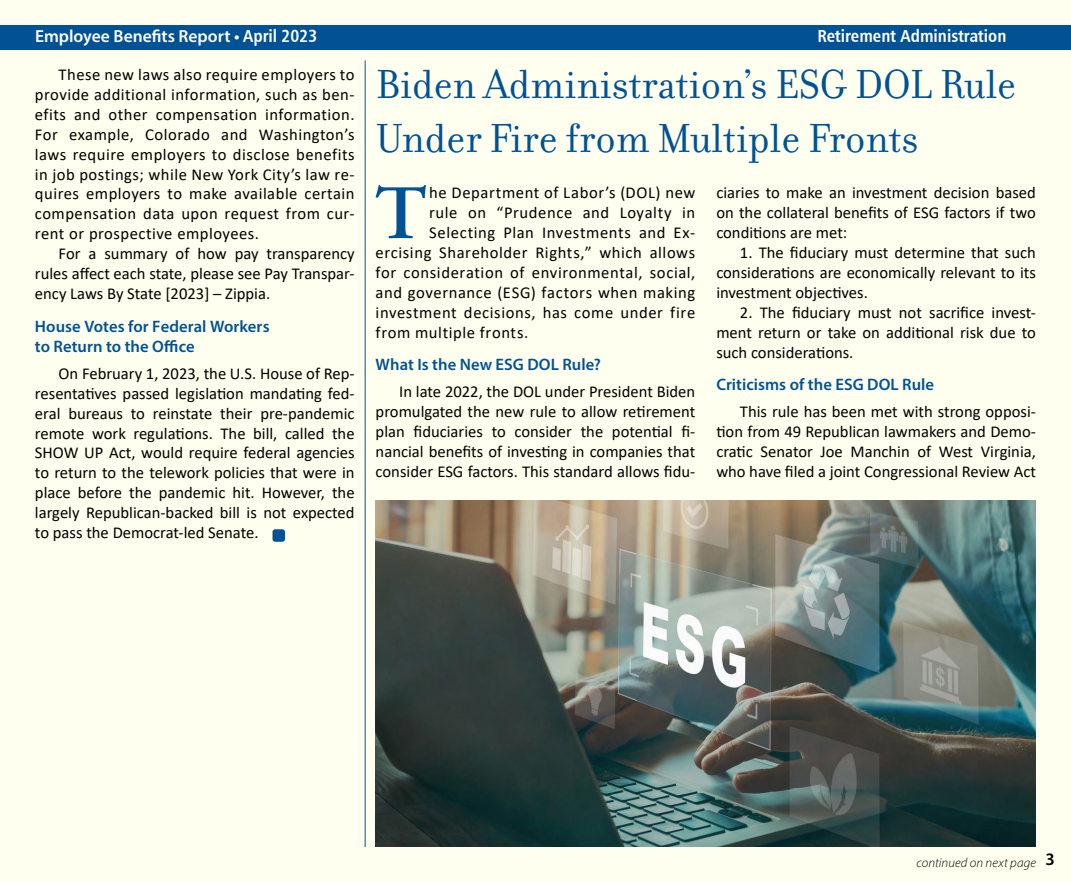
<style>
.page{position:relative;width:1071px;height:882px;background:#fff}
.page>*{position:absolute;margin:0;border:0;box-sizing:border-box;transform-origin:0 0}
.t1{font:600 76.83px "Adobe Garamond Pro";color:#005295}
.t2{font:43.75px/54.2px "Filosofia OT";color:#005295}
.t3{font:600 17.5px "Myriad Pro";color:#fff}
.t4{font:17.5px "Humanist 777 BT Bold Condensed B";color:#fff}
.t5{font:600 17.5px "Myriad Pro";color:#000}
.t6{font:16.62px/19.9px "Calibri";color:#000;text-align:justify}
.t7{font:16.62px "Calibri";letter-spacing:.035em;color:#000}
.t8{font:600 16.62px/19.9px "Myriad Pro";letter-spacing:.005em;color:#005295}
.t9{font:italic 300 13.12px "Myriad Pro";letter-spacing:.01em;color:#000}
.s1{font-family:"Humanist 777 BT Bold Condensed B";font-weight:400}
</style>
<div class="page">
<div style="left:1px;top:1px;width:1070px;height:881px;background:#fffff0"></div>
<div style="left:0;top:25px;width:1071px;height:24px;background:#005295"></div>
<img style="left:376px;top:500px;width:660px;height:347px">
<div style="left:273px;top:529px;width:12px;height:13px;background:#005295;border-radius:3px"></div>
<hr style="left:365px;top:60px;width:1px;height:787px;background:#005295">
<p class="t3" style="left:35px;top:25px;width:284px">Employee Benefits Report • <span class="s1">April 2023</span></p>
<p class="t6" style="left:35px;top:64px;width:321px;text-indent:24px">These new laws also require employers to provide additional information, such as ben&shy;efits and other compensation information.<br>For example, Colorado and Washington’s laws require employers to disclose benefits in job postings; while New York City’s law re&shy;quires employers to make available certain compensation data upon request from cur&shy;rent or prospective employees.</p>
<p class="t6" style="left:35px;top:243px;width:321px;text-indent:24px">For a summary of how pay transparency rules affect each state, please see Pay Transpar&shy;ency Laws By State [2023] – Zippia.</p>
<p class="t8" style="left:35px;top:316px;width:236px">House Votes for Federal Workers to Return to the Office</p>
<p class="t6" style="left:35px;top:363px;width:321px;text-indent:24px">On February 1, 2023, the U.S. House of Rep&shy;resentatives passed legislation mandating fed&shy;eral bureaus to reinstate their pre-pandemic remote work regulations. The bill, called the SHOW UP Act, would require federal agencies to return to the telework policies that were in place before the pandemic hit. However, the largely Republican-backed bill is not expected to pass the Democrat-led Senate.</p>
<p class="t4" style="left:817px;top:25px;width:190px">Retirement Administration</p>
<h2 class="t2" style="left:376px;top:57px;width:642px">Biden Administration’s ESG DOL Rule<br>Under Fire from Multiple Fronts</h2>
<h1 class="t1" style="left:375px;top:169px;width:54px">T</h1>
<p class="t7" style="left:429px;top:181px;width:268px">he Department of Labor’s (DOL) new</p>
<p class="t7" style="left:429px;top:201px;width:268px">rule on “Prudence and Loyalty in</p>
<p class="t7" style="left:429px;top:221px;width:268px">Selecting Plan Investments and Ex-</p>
<p class="t7" style="left:376px;top:241px;width:321px">ercising Shareholder Rights,” which allows</p>
<p class="t7" style="left:376px;top:261px;width:321px">for consideration of environmental, social,</p>
<p class="t7" style="left:376px;top:281px;width:321px">and governance (ESG) factors when making</p>
<p class="t7" style="left:376px;top:301px;width:321px">investment decisions, has come under fire</p>
<p class="t7" style="left:376px;top:321px;width:154px">from multiple fronts.</p>
<p class="t8" style="left:376px;top:354px;width:227px">What Is the New ESG DOL Rule?</p>
<p class="t6" style="left:376px;top:381px;width:321px;text-indent:24px">In late 2022, the DOL under President Biden promulgated the new rule to allow retirement plan fiduciaries to consider the potential fi&shy;nancial benefits of investing in companies that consider ESG factors. This standard allows fidu-</p>
<p class="t6" style="left:716px;top:182px;width:321px">ciaries to make an investment decision based on the collateral benefits of ESG factors if two conditions are met:</p>
<p class="t6" style="left:716px;top:242px;width:321px;text-indent:24px">1. The fiduciary must determine that such considerations are economically relevant to its investment objectives.</p>
<p class="t6" style="left:716px;top:302px;width:321px;text-indent:24px">2. The fiduciary must not sacrifice invest&shy;ment return or take on additional risk due to such considerations.</p>
<p class="t8" style="left:716px;top:374px;width:219px">Criticisms of the ESG DOL Rule</p>
<p class="t6" style="left:716px;top:401px;width:321px;text-indent:24px">This rule has been met with strong opposi&shy;tion from 49 Republican lawmakers and Demo&shy;cratic Senator Joe Manchin of West Virginia, who have filed a joint Congressional Review Act</p>
<p class="t9" style="left:916px;top:855px;width:121px">continued on next page</p>
<p class="t5" style="left:1045px;top:848px;width:11px">3</p>
</div>
